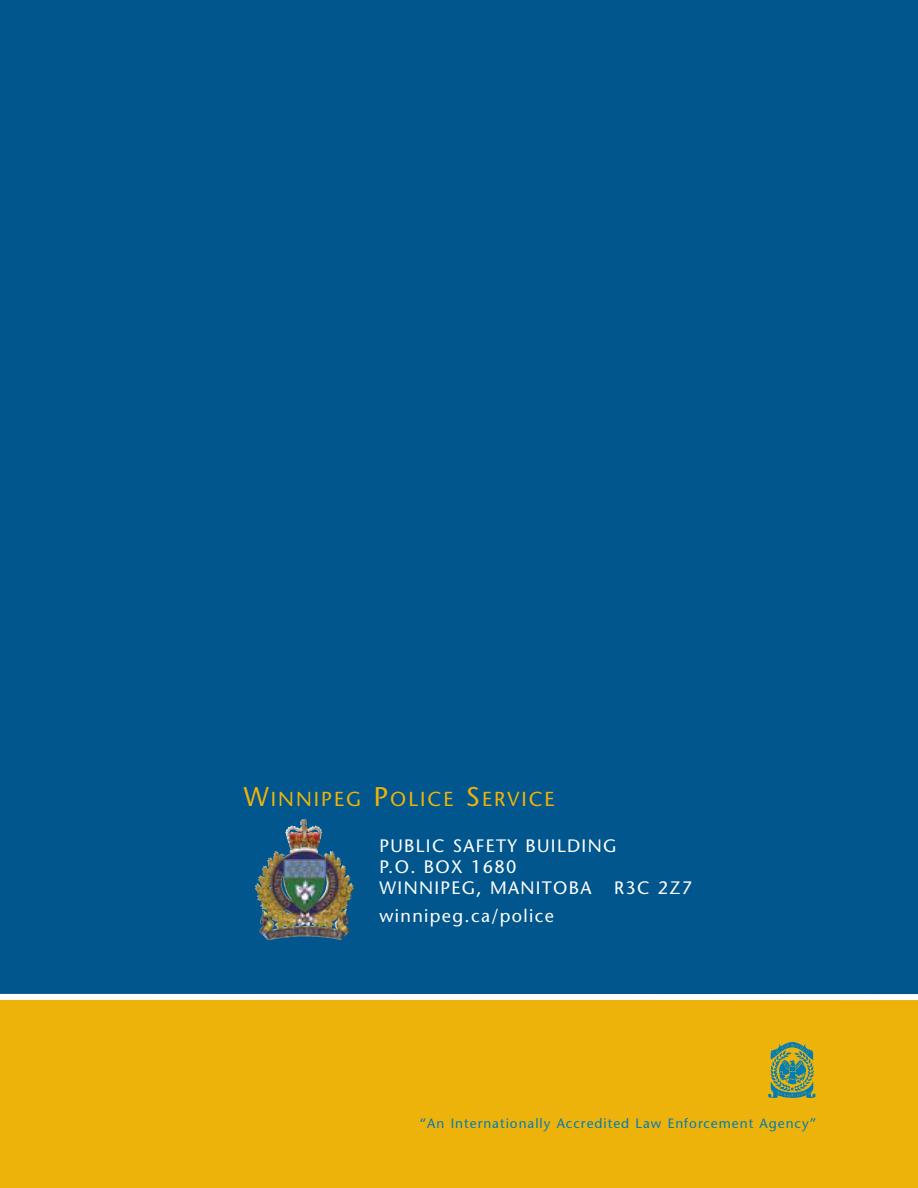
<style>
.page{position:relative;width:918px;height:1188px;background:#fff}
.page>*{position:absolute;margin:0;border:0;box-sizing:border-box;transform-origin:0 0}
.t1{font:20.25px "Stone Sans";letter-spacing:.1em;color:#eeb30a}
.t2{font:18px/21px "Stone Sans";letter-spacing:.075em;color:#fff}
.t3{font:13.5px "Stone Sans";letter-spacing:.075em;color:#007cb6}
.s1{font-size:27px}
</style>
<div class="page">
<div style="left:0;top:0;width:918px;height:1074px;background:#00568d"></div>
<img style="left:305px;top:821px;width:36px;height:48px">
<div style="left:0;top:994px;width:918px;height:194px;background:#eeb30a"></div>
<img style="left:766px;top:1039px;width:51px;height:64px">
<p class="t1" style="left:244px;top:791px;width:312px"><span class="s1">W</span>INNIPEG <span class="s1">P</span>OLICE <span class="s1">S</span>ERVICE</p>
<p class="t2" style="left:380px;top:837px;width:314px">PUBLIC SAFETY BUILDING<br>P.O. BOX 1680<br>WINNIPEG, MANITOBA R3C 2Z7</p>
<p class="t2" style="left:380px;top:907px;width:176px">winnipeg.ca/police</p>
<p class="t3" style="left:419px;top:1118px;width:399px">“An Internationally Accredited Law Enforcement Agency”</p>
</div>
